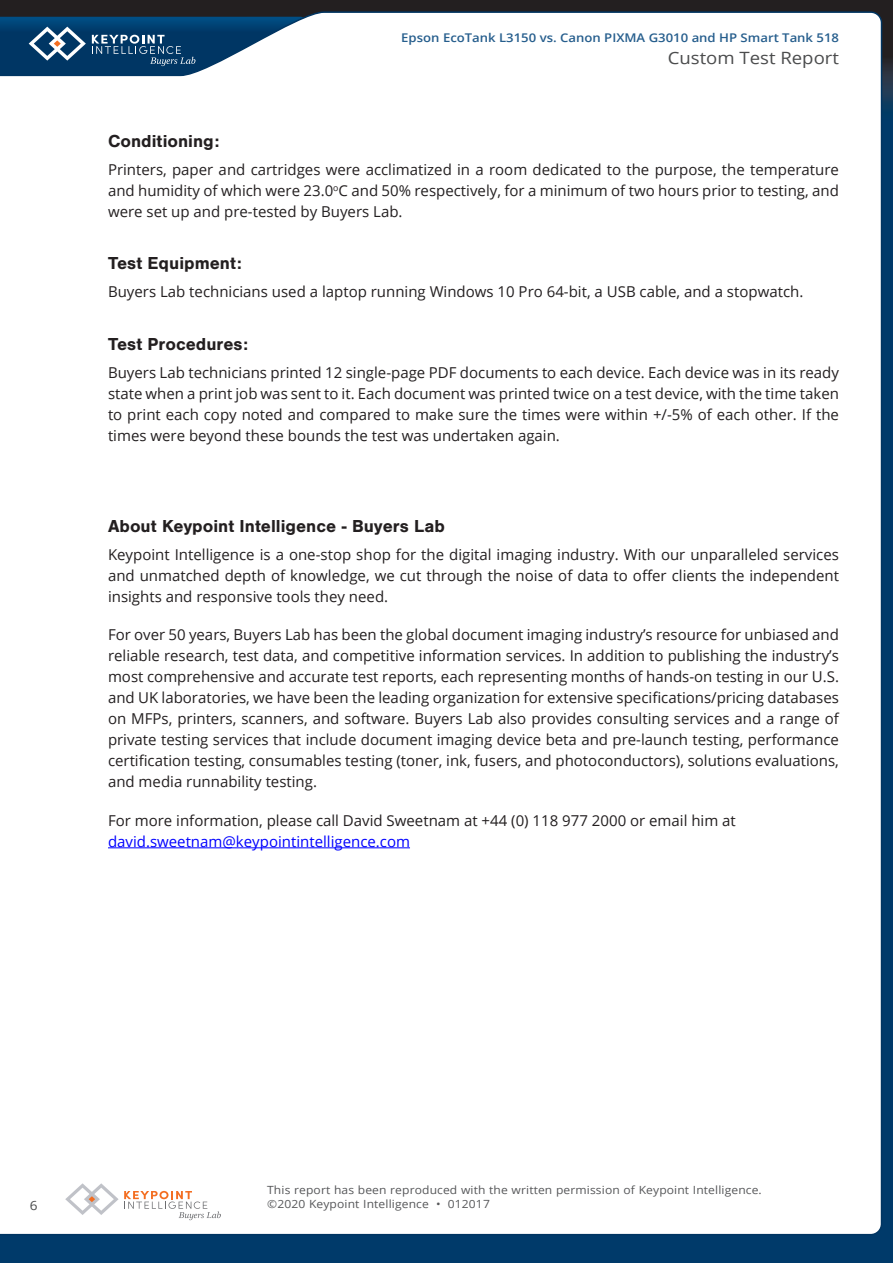
<style>
.page{position:relative;width:893px;height:1263px;background:#fff}
.page>*{position:absolute;margin:0;border:0;box-sizing:border-box;transform-origin:0 0}
.t1{font:700 18px "Nimbus San";color:#231f20}
.t2{font:16.95px "Open Sans";color:#4b4c4d;scale:1.09 1}
.t3{font:15px/21px "Open Sans";color:#231f20;text-align:justify}
.t4{font:15px "Open Sans";color:#00f}
.t5{font:12.75px "Open Sans";color:#4b4c4d;scale:1.07 1}
.t6{font:600 12px "Open Sans";color:#265e8d;scale:1.09 1}
.t7{font:11.25px/13.5px "Open Sans";letter-spacing:.01em;color:#57585a;scale:1.07 1}
</style>
<div class="page">
<div style="left:0;top:63px;width:893px;height:1200px;background:#003a6a"></div>
<div style="left:0;top:0;width:893px;height:77px;background:#231f20"></div>
<svg style="left:883px;top:62px;width:10px;height:43px"></svg>
<div style="left:0;top:11px;width:883px;height:1223px;background:#fff"></div>
<svg style="left:0;top:17px;width:370px;height:73px"></svg>
<svg style="left:65px;top:1183px;width:156px;height:37px"></svg>
<hr style="left:108px;top:847px;width:302px;height:1px;background:#00f">
<p class="t6" style="left:401px;top:30px;width:403px">Epson EcoTank L3150 vs. Canon PIXMA G3010 and HP Smart Tank 518</p>
<p class="t2" style="left:668px;top:46px;width:159px">Custom Test Report</p>
<p class="t1" style="left:108px;top:131px;width:113px">Conditioning:</p>
<p class="t3" style="left:108px;top:158px;width:732px">Printers, paper and cartridges were acclimatized in a room dedicated to the purpose, the temperature and humidity of which were 23.0<sup>o</sup>C and 50% respectively, for a minimum of two hours prior to testing, and were set up and pre-tested by Buyers Lab.</p>
<p class="t1" style="left:108px;top:253px;width:135px">Test Equipment:</p>
<p class="t3" style="left:108px;top:281px;width:697px">Buyers Lab technicians used a laptop running Windows 10 Pro 64-bit, a USB cable, and a stopwatch.</p>
<p class="t1" style="left:108px;top:334px;width:142px">Test Procedures:</p>
<p class="t3" style="left:108px;top:361px;width:732px">Buyers Lab technicians printed 12 single-page PDF documents to each device. Each device was in its ready state when a print job was sent to it. Each document was printed twice on a test device, with the time taken to print each copy noted and compared to make sure the times were within +/-5% of each other. If the times were beyond these bounds the test was undertaken again.</p>
<p class="t1" style="left:108px;top:516px;width:339px">About Keypoint Intelligence - Buyers Lab</p>
<p class="t3" style="left:108px;top:543px;width:732px">Keypoint Intelligence is a one-stop shop for the digital imaging industry. With our unparalleled services and unmatched depth of knowledge, we cut through the noise of data to offer clients the independent insights and responsive tools they need.</p>
<p class="t3" style="left:108px;top:624px;width:732px">For over 50 years, Buyers Lab has been the global document imaging industry’s resource for unbiased and reliable research, test data, and competitive information services. In addition to publishing the industry’s most comprehensive and accurate test reports, each representing months of hands-on testing in our U.S. and UK laboratories, we have been the leading organization for extensive specifications/pricing databases on MFPs, printers, scanners, and software. Buyers Lab also provides consulting services and a range of private testing services that include document imaging device beta and pre-launch testing, performance certification testing, consumables testing (toner, ink, fusers, and photoconductors), solutions evaluations, and media runnability testing.</p>
<p class="t3" style="left:108px;top:809px;width:629px">For more information, please call David Sweetnam at +44 (0) 118 977 2000 or email him at</p>
<p class="t4" style="left:108px;top:831px;width:304px">david.sweetnam@keypointintelligence.com</p>
<p class="t5" style="left:30px;top:1196px;width:9px">6</p>
<p class="t7" style="left:267px;top:1183px;width:464px">This report has been reproduced with the written permission of Keypoint Intelligence. ©2020 Keypoint Intelligence • 012017</p>
</div>
